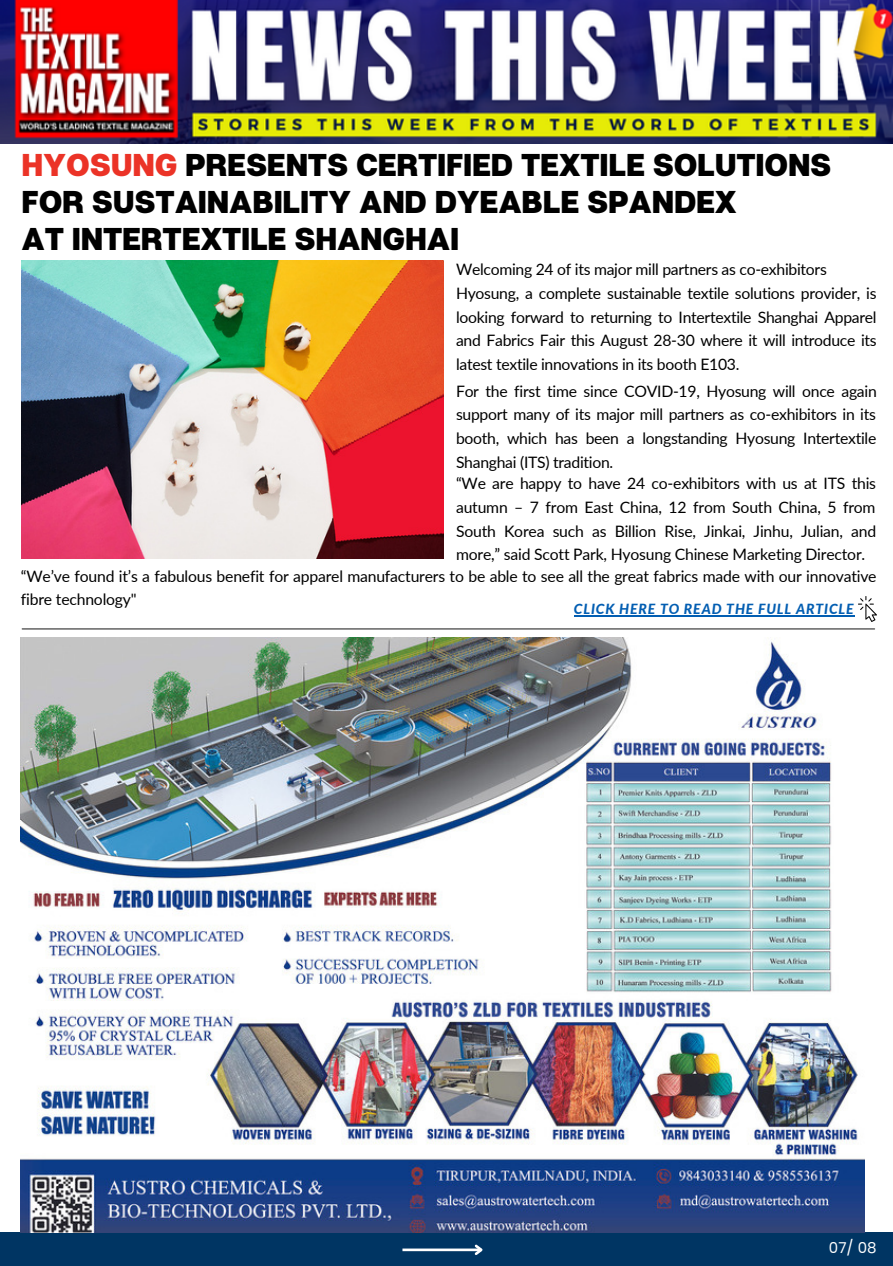
<style>
.page{position:relative;width:893px;height:1266px;background:#fff}
.page>*{position:absolute;margin:0;border:0;box-sizing:border-box;transform-origin:0 0}
.t1{font:800 31.5px/36.8px "Articulat CF";letter-spacing:-.01em;color:#000}
.t2{font:15.75px/23.6px "Lato";letter-spacing:-.015em;color:#000;text-align:justify}
.t3{font:15.05px "Poppins";color:#fff}
.t4{font:italic 800 14px "Lato";letter-spacing:.06em;color:#035eb2}
.s1{color:#eb3327}
</style>
<div class="page">
<div style="left:0;top:1231px;width:892px;height:34px;background:#003563"></div>
<hr style="left:402px;top:1248px;width:79px;height:2px;background:#fff">
<svg style="left:472px;top:1244px;width:11px;height:11px"></svg>
<img style="left:0;top:0;width:892px;height:143px">
<hr style="left:22px;top:628px;width:852px;height:1px;background:#4d4d4d">
<img style="left:858px;top:596px;width:18px;height:25px">
<img style="left:22px;top:261px;width:421px;height:298px">
<img style="left:21px;top:637px;width:843px;height:595px">
<hr style="left:574px;top:615px;width:280px;height:1px;background:#035eb2">
<p class="t1" style="left:22px;top:146px;width:811px"><span class="s1">HYOSUNG</span> PRESENTS CERTIFIED TEXTILE SOLUTIONS<br>FOR SUSTAINABILITY AND DYEABLE SPANDEX</p>
<p class="t1" style="left:22px;top:219px;width:439px">AT INTERTEXTILE SHANGHAI</p>
<p class="t2" style="left:456px;top:257px;width:372px">Welcoming 24 of its major mill partners as co-exhibitors</p>
<p class="t2" style="left:456px;top:281px;width:422px">Hyosung, a complete sustainable textile solutions provider, is looking forward to returning to Intertextile Shanghai Apparel and Fabrics Fair this August 28-30 where it will introduce its latest textile innovations in its booth E103.</p>
<p class="t2" style="left:456px;top:379px;width:422px">For the first time since COVID-19, Hyosung will once again support many of its major mill partners as co-exhibitors in its booth, which has been a longstanding Hyosung Intertextile Shanghai (ITS) tradition.</p>
<p class="t2" style="left:456px;top:471px;width:421px">“We are happy to have 24 co-exhibitors with us at ITS this autumn – 7 from East China, 12 from South China, 5 from South Korea such as Billion Rise, Jinkai, Jinhu, Julian, and more,” said Scott Park, Hyosung Chinese Marketing Director.</p>
<p class="t2" style="left:21px;top:563px;width:857px">“We’ve found it’s a fabulous benefit for apparel manufacturers to be able to see all the great fabrics made with our innovative fibre technology"</p>
<p class="t4" style="left:574px;top:600px;width:281px">CLICK HERE TO READ THE FULL ARTICLE</p>
<p class="t3" style="left:829px;top:1237px;width:49px">07/ 08</p>
</div>
